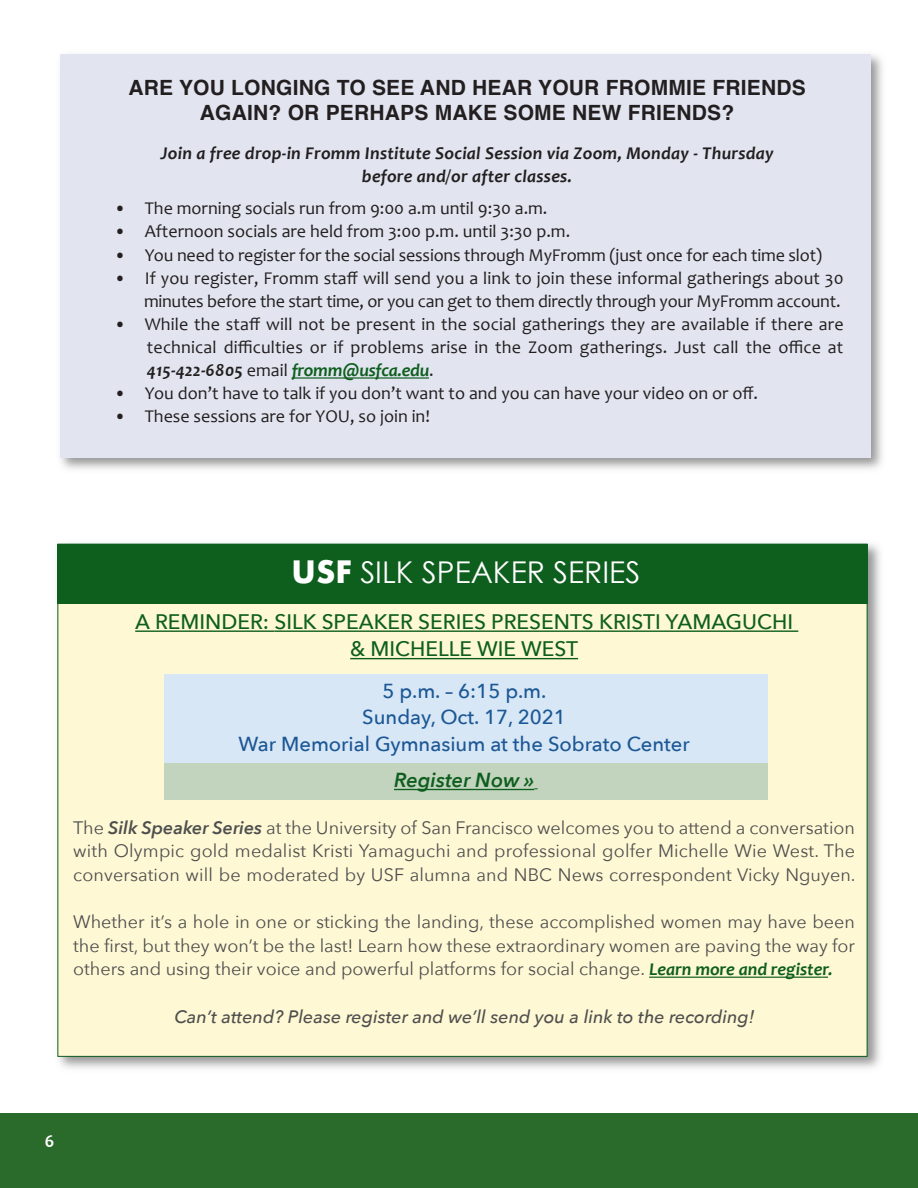
<style>
.page{position:relative;width:918px;height:1188px;background:#fff}
.page>*{position:absolute;margin:0;border:0;box-sizing:border-box;transform-origin:0 0}
.t1{font:30px "Century Gothic";color:#fff}
.t2{font:700 21px/25.2px "Helvetica";letter-spacing:.01em;color:#231f20;text-align:center}
.t3{font:500 21px/27.5px "Avenir Next";color:#0e5f1e;text-align:center}
.t4{font:500 20.25px/26.5px "Avenir Next";color:#1c5896;text-align:center}
.t5{font:italic 600 20.25px "Avenir Next";color:#0e5f1e}
.t6{font:18px/23.1px "Candara";color:#231f20;text-align:right}
.t7{font:18px/23.5px "Avenir Next";color:#4e4e4e;text-align:justify}
.t8{font:italic 700 18px/23.1px "Candara";letter-spacing:.015em;color:#231f20;text-align:center}
.t9{font:italic 500 18px "Avenir Next";color:#4e4e4e}
.t10{font:700 18px "Candara";color:#fff}
.s1{font-weight:700;font-style:italic}
.s2{font-weight:700;font-style:italic;color:#0e5f1e}
.s3{font-family:"Futura";font-weight:700}
.s4{font-weight:600;font-style:italic}
.s5{font-family:"Candara";font-weight:700;font-style:italic;color:#0e5f1e}
.s6{font-family:"Arial";font-weight:400}
</style>
<div class="page">
<img style="left:57px;top:543px;width:823px;height:526px">
<div style="left:58px;top:544px;width:809px;height:512px;background:#fef8d4"></div>
<div style="left:165px;top:756px;width:603px;height:43px;background:#c2d3be"></div>
<div style="left:164px;top:674px;width:604px;height:89px;background:#d8e7f5"></div>
<hr style="left:135px;top:630px;width:139px;height:2px;background:#0e5f1e">
<hr style="left:274px;top:630px;width:524px;height:2px;background:#0e5f1e">
<hr style="left:350px;top:658px;width:228px;height:1px;background:#0e5f1e">
<hr style="left:394px;top:789px;width:140px;height:1px;background:#0e5f1e">
<hr style="left:649px;top:977px;width:173px;height:1px;background:#0e5f1e">
<img style="left:60px;top:54px;width:823px;height:415px">
<div style="left:61px;top:54px;width:810px;height:404px;background:#e2e5f0"></div>
<div style="left:0;top:1114px;width:918px;height:74px;background:#2a6a2b"></div>
<hr style="left:292px;top:377px;width:137px;height:2px;background:#0e5f1e">
<div style="left:57px;top:544px;width:810px;height:60px;background:#0e5f1e"></div>
<p class="t2" style="left:128px;top:76px;width:679px">ARE YOU LONGING TO SEE AND HEAR YOUR FROMMIE FRIENDS<br>AGAIN? OR PERHAPS MAKE SOME NEW FRIENDS?</p>
<p class="t8" style="left:161px;top:143px;width:615px">Join a free drop‐in Fromm Institute Social Session via Zoom, Monday ‐ Thursday before and/or after classes.</p>
<p class="t6" style="left:114px;top:199px;width:435px">• The morning socials run from 9:00 a.m until 9:30 a.m.</p>
<p class="t6" style="left:114px;top:222px;width:458px">• Afternoon socials are held from 3:00 p.m. until 3:30 p.m.</p>
<p class="t6" style="left:114px;top:245px;width:710px">• You need to register for the social sessions through MyFromm (just once for each time slot)</p>
<p class="t6" style="left:114px;top:268px;width:731px">• If you register, Fromm staff will send you a link to join these informal gatherings about 30 minutes before the start time, or you can get to them directly through your MyFromm account.</p>
<p class="t6" style="left:147px;top:314px;width:698px;text-align:justify;text-indent:-33px">• While the staff will not be present in the social gatherings they are available if there are technical difficulties or if problems arise in the Zoom gatherings. Just call the office at <span class="s1">415‐422‐6805</span> email <span class="s2">fromm@usfca.edu</span>.</p>
<p class="t6" style="left:114px;top:384px;width:645px">• You don’t have to talk if you don’t want to and you can have your video on or off.</p>
<p class="t6" style="left:114px;top:407px;width:317px">• These sessions are for YOU, so join in!</p>
<h1 class="t1" style="left:292px;top:553px;width:350px"><span class="s3">USF</span> SILK SPEAKER SERIES</h1>
<p class="t3" style="left:135px;top:609px;width:659px">A REMINDER: SILK SPEAKER SERIES PRESENTS KRISTI YAMAGUCHI &amp; MICHELLE WIE WEST</p>
<p class="t4" style="left:238px;top:678px;width:453px">5 p.m. – 6:15 p.m.<br>Sunday, Oct. 17, 2021<br>War Memorial Gymnasium at the Sobrato Center</p>
<p class="t5" style="left:394px;top:767px;width:142px">Register Now »</p>
<p class="t7" style="left:73px;top:816px;width:784px">The <span class="s4">Silk Speaker Series</span> at the University of San Francisco welcomes you to attend a conversation with Olympic gold medalist Kristi Yamaguchi and professional golfer Michelle Wie West. The conversation will be moderated by USF alumna and NBC News correspondent Vicky Nguyen.</p>
<p class="t7" style="left:73px;top:911px;width:783px">Whether it’s a hole in one or sticking the landing, these accomplished women may have been the first, but they won’t be the last! Learn how these extraordinary women are paving the way for others and using their voice and powerful platforms for social change. <span class="s5">Learn more and register.</span></p>
<p class="t9" style="left:175px;top:1005px;width:581px">Can’t attend? Please register and we’ll send you a link to the recording<span class="s6">!</span></p>
<p class="t10" style="left:45px;top:1134px;width:11px">6</p>
</div>
